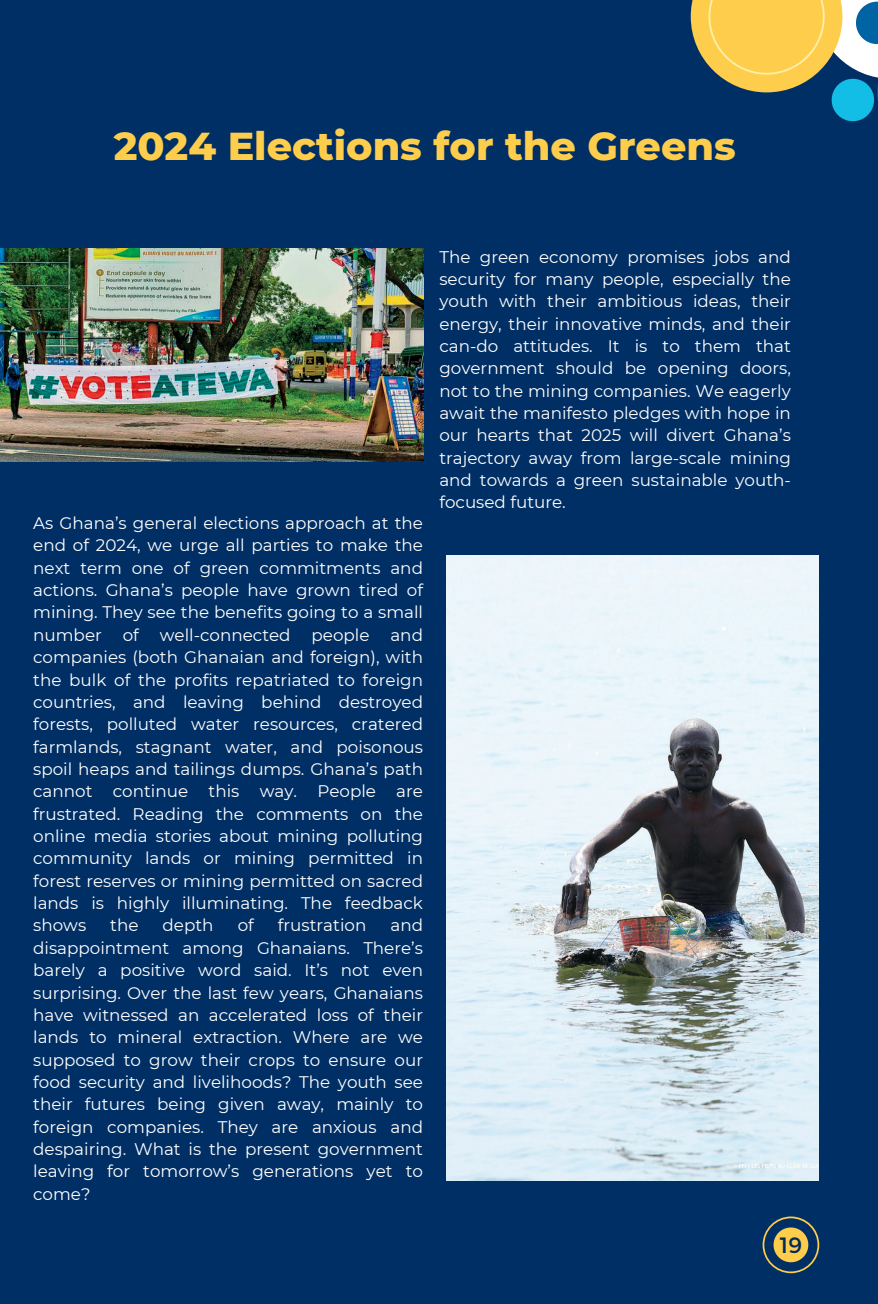
<style>
.page{position:relative;width:878px;height:1304px;background:#fff}
.page>*{position:absolute;margin:0;border:0;box-sizing:border-box;transform-origin:0 0}
.t1{font:800 39.6px "Montserrat";color:#fecd4c}
.t2{font:22.2px "Montserrat";color:#002961}
.t3{font:16.8px/22.4px "Montserrat";color:#fff;text-align:justify}
</style>
<div class="page">
<div style="left:0;top:0;width:878px;height:1303px;background:#002f65"></div>
<svg style="left:691px;top:0;width:187px;height:122px"></svg>
<img style="left:446px;top:556px;width:372px;height:624px">
<img style="left:0;top:249px;width:423px;height:213px">
<svg style="left:763px;top:1216px;width:56px;height:57px"></svg>
<p class="t1" style="left:114px;top:122px;width:624px">2024 Elections for the Greens</p>
<p class="t3" style="left:33px;top:512px;width:391px">As Ghana’s general elections approach at the end of 2024, we urge all parties to make the next term one of green commitments and actions. Ghana’s people have grown tired of mining. They see the benefits going to a small number of well-connected people and companies (both Ghanaian and foreign), with the bulk of the profits repatriated to foreign countries, and leaving behind destroyed forests, polluted water resources, cratered farmlands, stagnant water, and poisonous spoil heaps and tailings dumps. Ghana’s path cannot continue this way. People are frustrated. Reading the comments on the online media stories about mining polluting community lands or mining permitted in forest reserves or mining permitted on sacred lands is highly illuminating. The feedback shows</p>
<p class="t3" style="left:110px;top:914px;width:30px">the</p>
<p class="t3" style="left:163px;top:914px;width:53px">depth</p>
<p class="t3" style="left:238px;top:914px;width:18px">of</p>
<p class="t3" style="left:278px;top:914px;width:90px">frustration</p>
<p class="t3" style="left:33px;top:914px;width:391px;text-indent:357px">and disappointment among Ghanaians. There’s barely a positive word said. It’s not even surprising. Over the last few years, Ghanaians have witnessed an accelerated loss of their lands to mineral extraction. Where are we supposed to grow their crops to ensure our food security and livelihoods? The youth see their futures being given away, mainly to foreign companies. They are anxious and despairing. What is the present government leaving for tomorrow’s generations yet to come?</p>
<p class="t3" style="left:439px;top:245px;width:353px">The green economy promises jobs and security for many people, especially the youth with their ambitious ideas, their energy, their innovative minds, and their can-do attitudes. It is to them that government should be opening doors, not to the mining companies. We eagerly await the manifesto pledges with hope in our hearts that 2025 will divert Ghana’s trajectory away from large-scale mining and towards a green sustainable youth&shy;focused future.</p>
<p class="t2" style="left:780px;top:1230px;width:24px">19</p>
</div>
